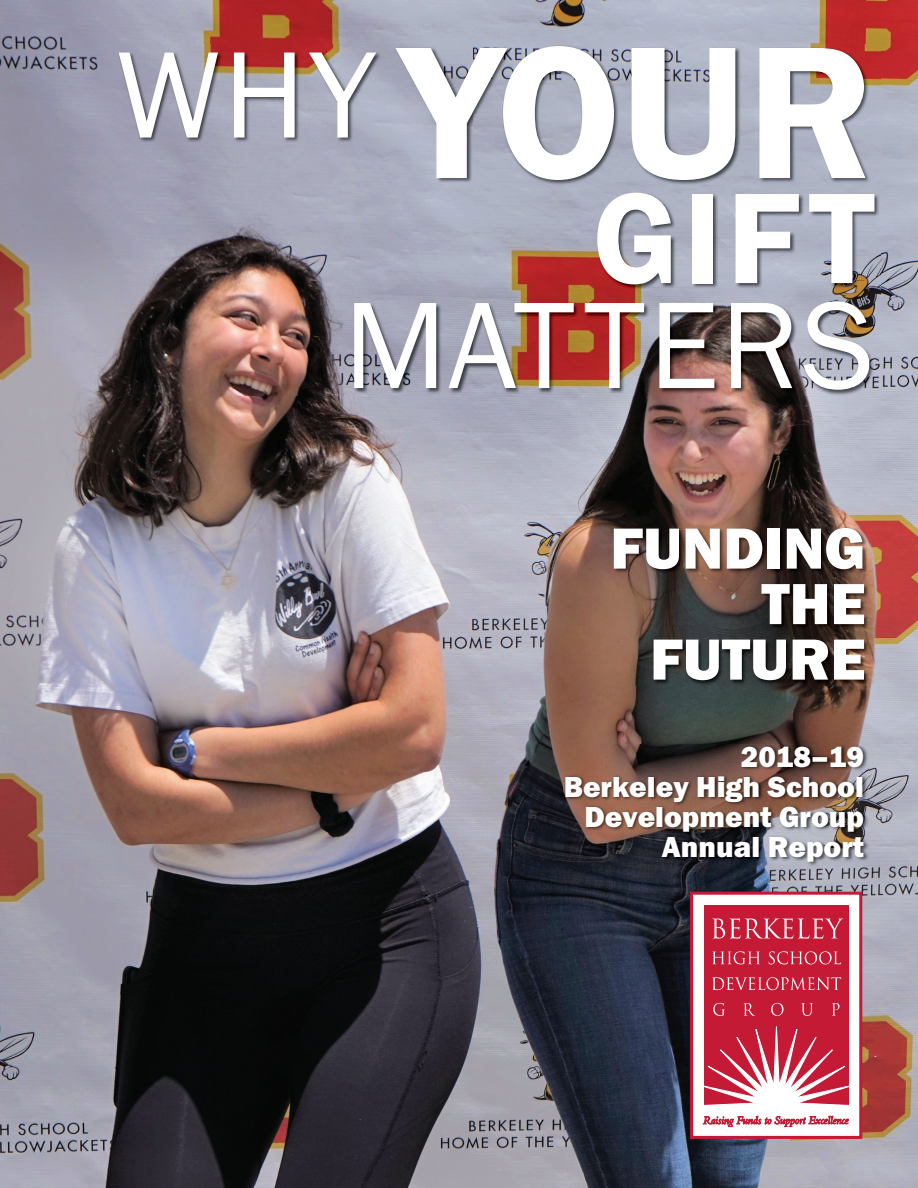
<style>
.page{position:relative;width:918px;height:1188px;background:#fff}
.page>*{position:absolute;margin:0;border:0;box-sizing:border-box;transform-origin:0 0}
.t1{font:195px "Franklin Gothic URW Dem";color:#fff}
.t2{font:133.5px "Franklin Gothic URW Dem";color:#fff}
.t3{font:127.5px "Franklin Gothic URW Boo";letter-spacing:.02em;color:#fff}
.t4{font:60px/55.5px "Franklin Gothic URW Hea";color:#fff;text-align:right}
.t5{font:30px/30px "Franklin Gothic URW Hea";color:#fff;text-align:right}
</style>
<div class="page">
<img style="left:0;top:0;width:918px;height:1188px">
<div style="left:691px;top:893px;width:170px;height:244px;background:#fff"></div>
<div style="left:690px;top:892px;width:172px;height:247px;border:3px solid #c51a35"></div>
<div style="left:703px;top:905px;width:146px;height:200px;background:#c51a35"></div>
<svg style="left:712px;top:918px;width:131px;height:21px"></svg>
<svg style="left:712px;top:951px;width:48px;height:13px"></svg>
<svg style="left:769px;top:951px;width:72px;height:13px"></svg>
<svg style="left:712px;top:977px;width:129px;height:13px"></svg>
<svg style="left:687px;top:1003px;width:179px;height:103px"></svg>
<div style="left:694px;top:903px;width:9px;height:206px;background:#fff"></div>
<div style="left:849px;top:904px;width:10px;height:216px;background:#fff"></div>
<svg style="left:703px;top:1116px;width:146px;height:11px"></svg>
<img style="left:118px;top:45px;width:762px;height:350px">
<img style="left:613px;top:527px;width:256px;height:159px">
<img style="left:564px;top:744px;width:305px;height:122px">
<h1 class="t1" style="left:116px;top:-7px;width:760px"><sup>WHY</sup> YOUR</h1>
<h2 class="t2" style="left:593px;top:156px;width:283px">GIFT</h2>
<h3 class="t3" style="left:344px;top:266px;width:532px">MATTERS</h3>
<h3 class="t4" style="left:610px;top:519px;width:257px">FUNDING<br>THE<br>FUTURE</h3>
<p class="t5" style="left:564px;top:741px;width:302px">2018–19<br>Berkeley High School<br>Development Group<br>Annual Report</p>
</div>
